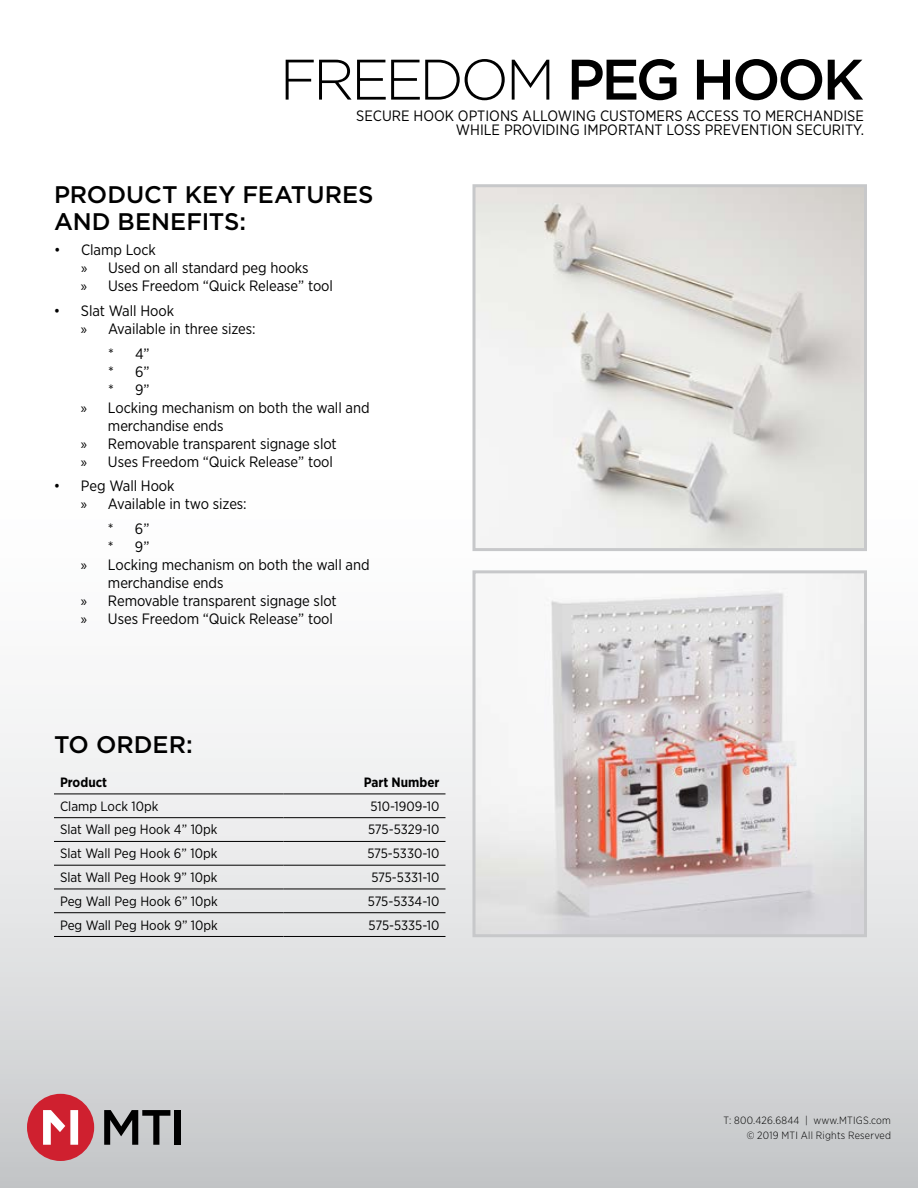
<style>
.page{position:relative;width:918px;height:1188px;background:#fff}
.page>*{position:absolute;margin:0;border:0;box-sizing:border-box;transform-origin:0 0}
.t1{font:300 57px "Gotham";letter-spacing:-.065em;color:#000}
.t2{font:500 24px/27px "Gotham";color:#000}
.t3{font:15px/18px "Gotham Narrow";letter-spacing:-.005em;color:#000}
.t4{font:13.5px "Gotham Narrow";color:#000}
.t5{font:700 13.5px "Gotham Narrow";color:#000}
.t6{font:300 10.5px/15px "Gotham Narrow";letter-spacing:.02em;color:#000;text-align:right}
.s1{font-weight:500}
.s2{font-family:"Myriad Pro"}
</style>
<div class="page">
<svg style="left:0;top:709px;width:918px;height:479px"></svg>
<svg style="left:27px;top:1094px;width:67px;height:67px"></svg>
<svg style="left:104px;top:1110px;width:66px;height:35px"></svg>
<div style="left:175px;top:1110px;width:6px;height:35px;background:#000"></div>
<img style="left:476px;top:188px;width:387px;height:359px">
<div style="left:472px;top:184px;width:395px;height:367px;border:3px solid #c7c8ca"></div>
<img style="left:476px;top:574px;width:387px;height:359px">
<div style="left:472px;top:570px;width:395px;height:367px;border:3px solid #c7c8ca"></div>
<hr style="left:54px;top:794px;width:230px;height:1px;background:#000">
<hr style="left:284px;top:794px;width:162px;height:1px;background:#000">
<hr style="left:54px;top:817px;width:230px;height:1px;background:#000">
<hr style="left:284px;top:817px;width:162px;height:1px;background:#000">
<hr style="left:54px;top:841px;width:230px;height:1px;background:#000">
<hr style="left:284px;top:841px;width:162px;height:1px;background:#000">
<hr style="left:54px;top:865px;width:230px;height:1px;background:#000">
<hr style="left:284px;top:865px;width:162px;height:1px;background:#000">
<hr style="left:54px;top:889px;width:230px;height:1px;background:#000">
<hr style="left:284px;top:889px;width:162px;height:1px;background:#000">
<hr style="left:54px;top:912px;width:230px;height:1px;background:#000">
<hr style="left:284px;top:912px;width:162px;height:1px;background:#000">
<hr style="left:54px;top:936px;width:230px;height:1px;background:#000">
<hr style="left:284px;top:936px;width:162px;height:1px;background:#000">
<h1 class="t1" style="left:280px;top:43px;width:586px">FREEDOM <span class="s1">PEG HOOK</span></h1>
<p class="t3" style="left:356px;top:109px;width:509px;line-height:13.5px;text-align:right">SECURE HOOK OPTIONS ALLOWING CUSTOMERS ACCESS TO MERCHANDISE<br>WHILE PROVIDING IMPORTANT LOSS PREVENTION SECURITY.</p>
<h2 class="t2" style="left:54px;top:181px;width:321px">PRODUCT KEY FEATURES<br>AND BENEFITS:</h2>
<p class="t3" style="left:81px;top:241px;width:254px;text-indent:-27px">• Clamp Lock<br><span class="s2">»</span> Used on all standard peg hooks<br><span class="s2">»</span> Uses Freedom “Quick Release” tool</p>
<p class="t3" style="left:81px;top:301px;width:176px;text-indent:-27px">• Slat Wall Hook<br><span class="s2">»</span> Available in three sizes:</p>
<p class="t3" style="left:108px;top:344px;width:43px">* 4”</p>
<p class="t3" style="left:108px;top:362px;width:43px">* 6”</p>
<p class="t3" style="left:108px;top:380px;width:43px">* 9”</p>
<p class="t3" style="left:81px;top:398px;width:290px"><span class="s2">»</span> Locking mechanism on both the wall and</p>
<p class="t3" style="left:108px;top:416px;width:117px">merchandise ends</p>
<p class="t3" style="left:81px;top:434px;width:257px"><span class="s2">»</span> Removable transparent signage slot</p>
<p class="t3" style="left:81px;top:452px;width:253px"><span class="s2">»</span> Uses Freedom “Quick Release” tool</p>
<p class="t3" style="left:81px;top:477px;width:167px;text-indent:-27px">• Peg Wall Hook<br><span class="s2">»</span> Available in two sizes:</p>
<p class="t3" style="left:108px;top:520px;width:43px">* 6”</p>
<p class="t3" style="left:108px;top:538px;width:43px">* 9”</p>
<p class="t3" style="left:81px;top:556px;width:290px"><span class="s2">»</span> Locking mechanism on both the wall and</p>
<p class="t3" style="left:108px;top:574px;width:117px">merchandise ends</p>
<p class="t3" style="left:81px;top:592px;width:257px"><span class="s2">»</span> Removable transparent signage slot</p>
<p class="t3" style="left:81px;top:610px;width:253px"><span class="s2">»</span> Uses Freedom “Quick Release” tool</p>
<h2 class="t2" style="left:54px;top:730px;width:140px">TO ORDER:</h2>
<p class="t5" style="left:60px;top:774px;width:49px">Product</p>
<p class="t5" style="left:364px;top:774px;width:77px">Part Number</p>
<p class="t4" style="left:60px;top:798px;width:100px">Clamp Lock 10pk</p>
<p class="t4" style="left:370px;top:798px;width:71px">510-1909-10</p>
<p class="t4" style="left:60px;top:821px;width:159px">Slat Wall peg Hook 4” 10pk</p>
<p class="t4" style="left:368px;top:821px;width:73px">575-5329-10</p>
<p class="t4" style="left:60px;top:845px;width:159px">Slat Wall Peg Hook 6” 10pk</p>
<p class="t4" style="left:367px;top:845px;width:74px">575-5330-10</p>
<p class="t4" style="left:60px;top:869px;width:159px">Slat Wall Peg Hook 9” 10pk</p>
<p class="t4" style="left:371px;top:869px;width:70px">575-5331-10</p>
<p class="t4" style="left:60px;top:893px;width:159px">Peg Wall Peg Hook 6” 10pk</p>
<p class="t4" style="left:368px;top:893px;width:73px">575-5334-10</p>
<p class="t4" style="left:60px;top:916px;width:159px">Peg Wall Peg Hook 9” 10pk</p>
<p class="t4" style="left:369px;top:916px;width:72px">575-5335-10</p>
<p class="t6" style="left:724px;top:1113px;width:169px">T: 800.426.6844 | www.MTIGS.com © 2019 MTI All Rights Reserved</p>
</div>
